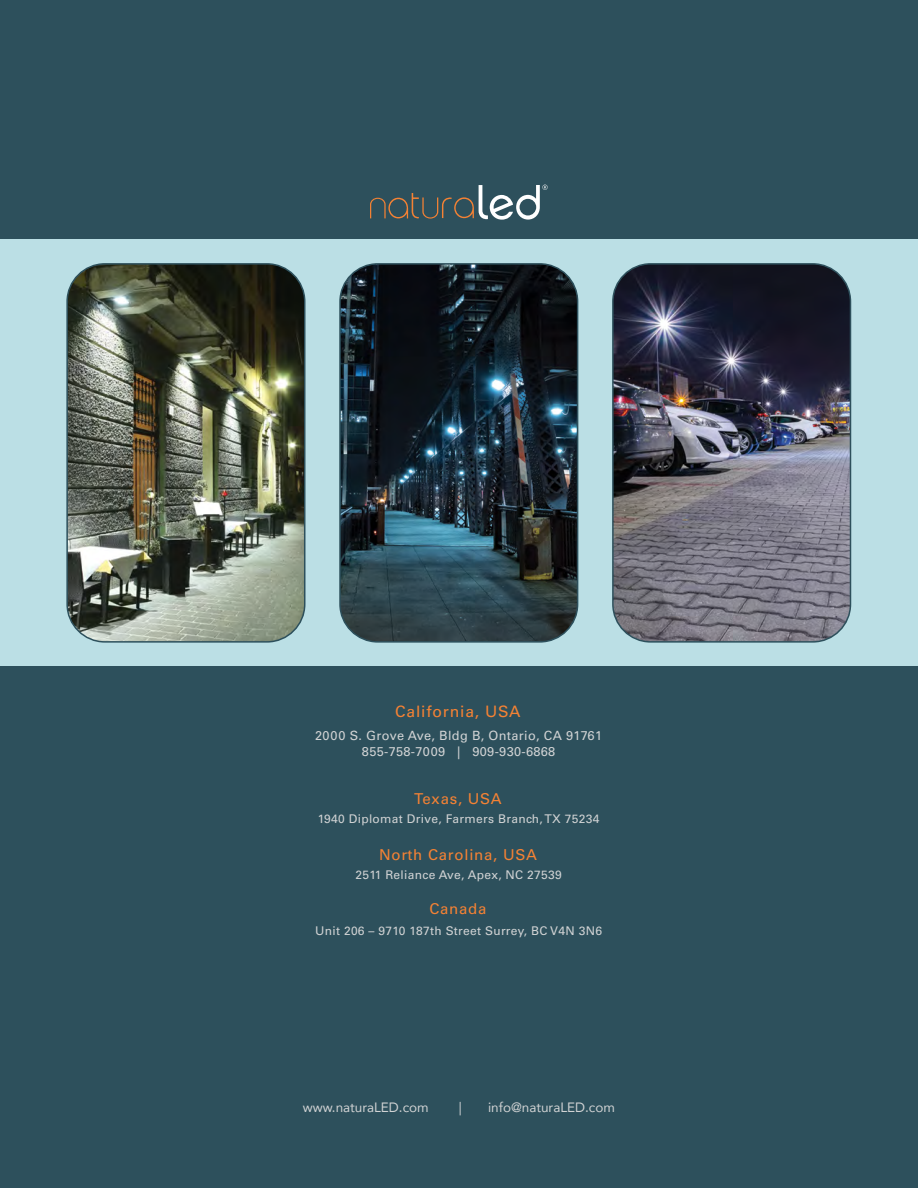
<style>
.page{position:relative;width:918px;height:1188px;background:#2d505c}
.page>*{position:absolute;margin:0;border:0;box-sizing:border-box;transform-origin:0 0}
.t1{font:15.75px "Univers";letter-spacing:.05em;color:#f58234}
.t2{font:15px "Univers";letter-spacing:.05em;color:#f58234}
.t3{font:13.5px "Avenir";color:#d1d3d4}
.t4{font:12.75px/15.3px "Univers";letter-spacing:.025em;color:#d1d3d4;text-align:center}
.t5{font:12px "Univers";letter-spacing:.025em;color:#d1d3d4}
</style>
<div class="page">
<div style="left:0;top:240px;width:918px;height:426px;background:#bbdfe5"></div>
<svg style="left:370px;top:185px;width:178px;height:35px"></svg>
<img style="left:69px;top:264px;width:236px;height:376px">
<div style="left:66px;top:263px;width:239px;height:380px;border:2px solid #2d505c;border-radius:38px"></div>
<img style="left:342px;top:264px;width:236px;height:376px">
<div style="left:339px;top:263px;width:239px;height:380px;border:2px solid #2d505c;border-radius:38px"></div>
<img style="left:615px;top:264px;width:235px;height:376px">
<div style="left:612px;top:263px;width:239px;height:380px;border:2px solid #2d505c;border-radius:38px"></div>
<h1 class="t1" style="left:395px;top:702px;width:127px">California, USA</h1>
<p class="t4" style="left:315px;top:728px;width:288px">2000 S. Grove Ave, Bldg B, Ontario, CA 91761<br>855-758-7009 | 909-930-6868</p>
<p class="t2" style="left:414px;top:790px;width:89px">Texas, USA</p>
<p class="t5" style="left:318px;top:811px;width:283px">1940 Diplomat Drive, Farmers Branch, TX 75234</p>
<p class="t2" style="left:379px;top:846px;width:159px">North Carolina, USA</p>
<p class="t5" style="left:356px;top:868px;width:208px">2511 Reliance Ave, Apex, NC 27539</p>
<p class="t2" style="left:429px;top:900px;width:59px">Canada</p>
<p class="t5" style="left:315px;top:923px;width:288px">Unit 206 – 9710 187th Street Surrey, BC V4N 3N6</p>
<p class="t3" style="left:303px;top:1097px;width:128px">www.naturaLED.com</p>
<p class="t3" style="left:459px;top:1097px;width:4px">|</p>
<p class="t3" style="left:488px;top:1097px;width:128px">info@naturaLED.com</p>
</div>
